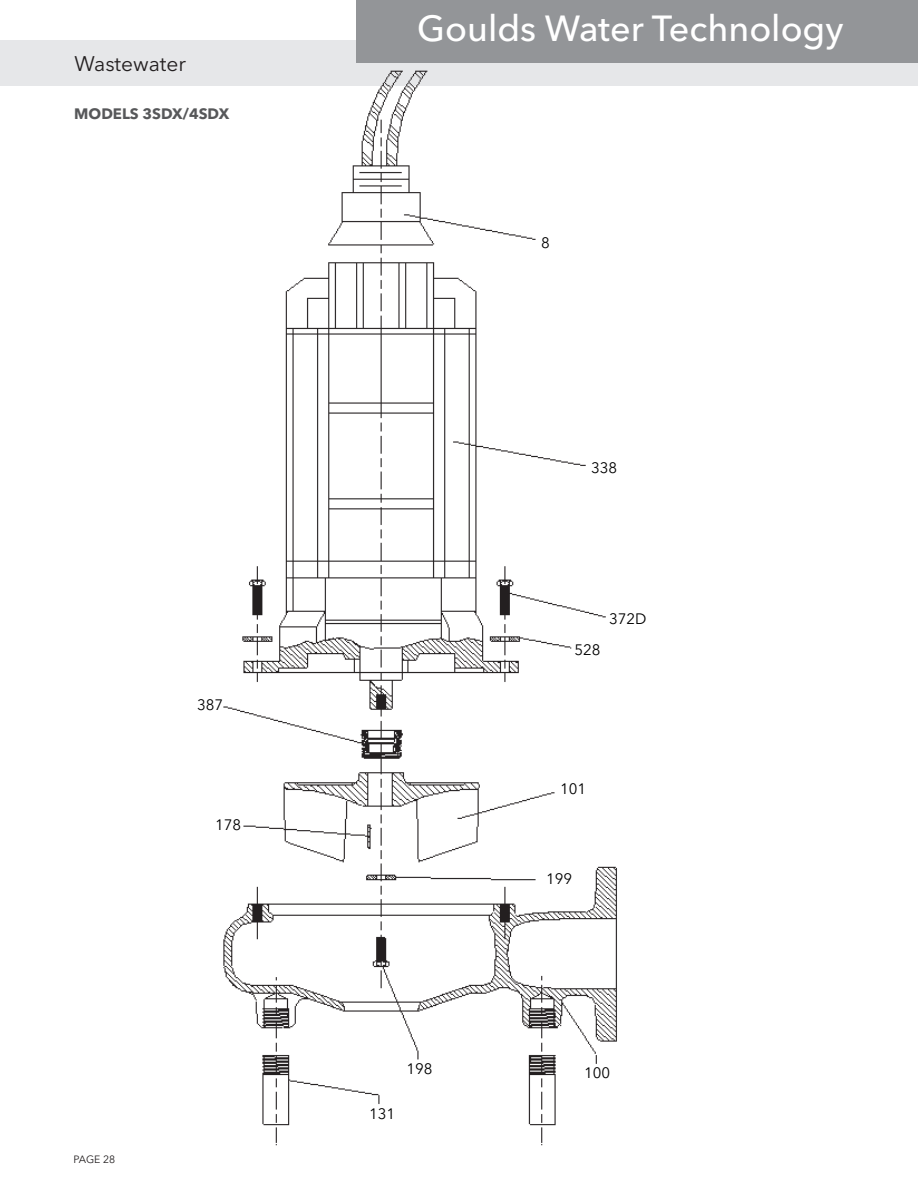
<style>
.page{position:relative;width:918px;height:1188px;background:#fff}
.page>*{position:absolute;margin:0;border:0;box-sizing:border-box;transform-origin:0 0}
.t1{font:500 36px "Avenir Next LT Pro";color:#fff}
.t2{font:21px "Avenir Next LT Pro";color:#231f20}
.Drawing_labels{font:15px "Avenir Next LT Pro";color:#000}
.t3{font:700 15px "Avenir Next LT Pro";color:#57585a}
.t4{font:10.5px "Avenir Next LT Pro";letter-spacing:-.01em;color:#231f20}
</style>
<div class="page">
<div style="left:0;top:40px;width:918px;height:46px;background:#e6e7e9"></div>
<div style="left:356px;top:0;width:562px;height:63px;background:#939598"></div>
<img style="left:223px;top:70px;width:394px;height:1076px">
<h2 class="t2" style="left:74px;top:52px;width:113px">Wastewater</h2>
<p class="t3" style="left:74px;top:105px;width:157px">MODELS 3SDX/4SDX</p>
<p class="Drawing_labels" style="left:197px;top:695px;width:28px">387</p>
<p class="Drawing_labels" style="left:215px;top:815px;width:28px">178</p>
<p class="t4" style="left:74px;top:1153px;width:43px">PAGE 28</p>
<h1 class="t1" style="left:417px;top:6px;width:428px">Goulds Water Technology</h1>
<p class="Drawing_labels" style="left:541px;top:234px;width:10px">8</p>
<p class="Drawing_labels" style="left:369px;top:1105px;width:28px">131</p>
<p class="Drawing_labels" style="left:406px;top:1060px;width:28px">198</p>
<p class="Drawing_labels" style="left:591px;top:458px;width:28px">338</p>
<p class="Drawing_labels" style="left:574px;top:641px;width:28px">528</p>
<p class="Drawing_labels" style="left:609px;top:610px;width:39px">372D</p>
<p class="Drawing_labels" style="left:560px;top:780px;width:28px">101</p>
<p class="Drawing_labels" style="left:546px;top:869px;width:28px">199</p>
<p class="Drawing_labels" style="left:584px;top:1064px;width:28px">100</p>
</div>
